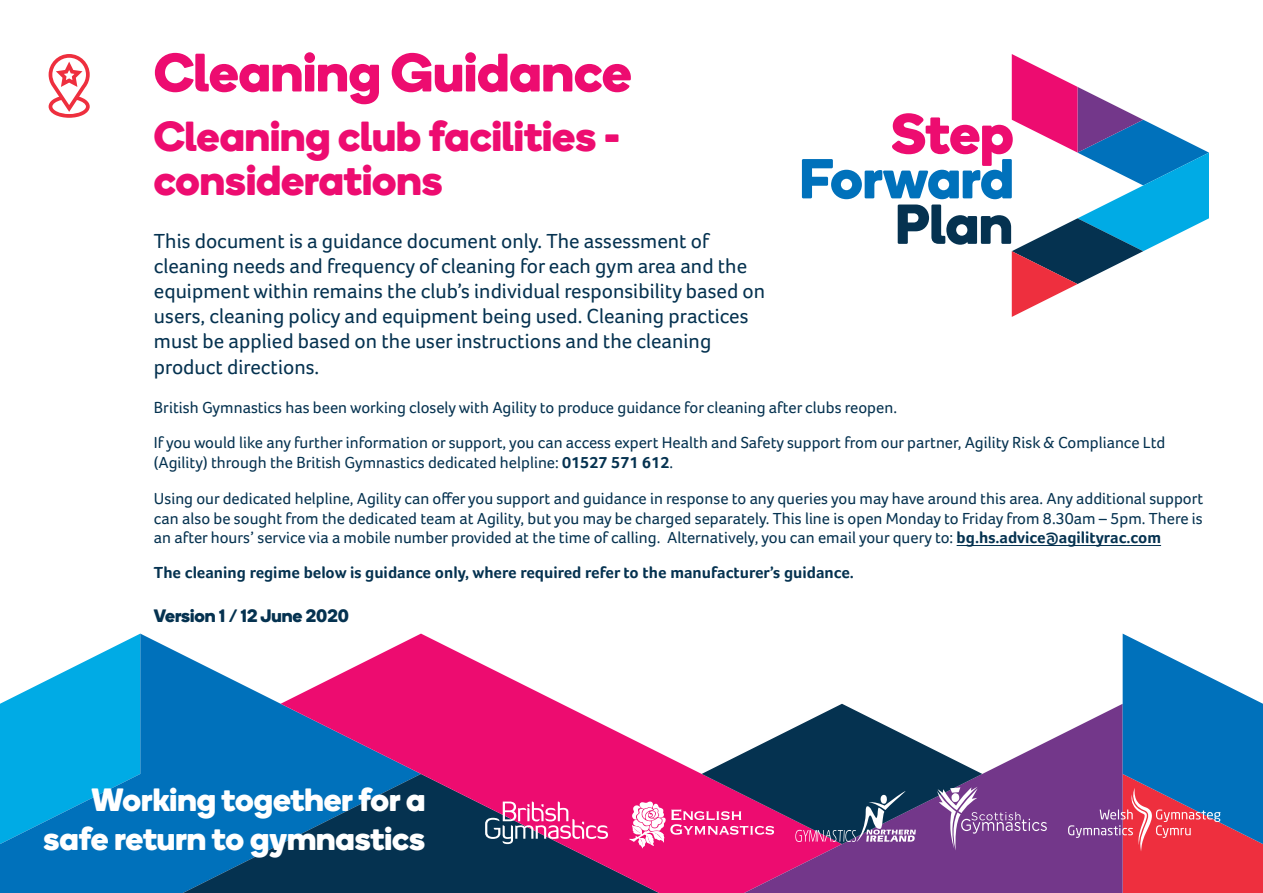
<style>
.page{position:relative;width:1263px;height:893px;background:#fff}
.page>*{position:absolute;margin:0;border:0;box-sizing:border-box;transform-origin:0 0}
.t1{font:700 54px "Boing";color:#ed0c70}
.t2{font:700 42px/43.5px "Boing";color:#ed0c70}
.t3{font:700 32.25px/38.7px "Boing";color:#fff;text-align:right}
.t4{font:21px/25.2px "Foco";color:#053250}
.t5{font:700 18px "Boing";color:#053250}
.t6{font:16.5px/19.8px "Foco";color:#053250}
.t7{font:700 16.5px "Foco";color:#053250}
.s1{font-weight:700}
</style>
<div class="page">
<svg style="left:802px;top:54px;width:407px;height:263px"></svg>
<hr style="left:957px;top:545px;width:204px;height:1px;background:#053250">
<svg style="left:49px;top:54px;width:41px;height:64px"></svg>
<svg style="left:0;top:634px;width:281px;height:259px;fill:#0071bb"></svg>
<svg style="left:183px;top:774px;width:98px;height:119px;background:#0164a5"></svg>
<svg style="left:281px;top:634px;width:561px;height:259px"></svg>
<svg style="left:744px;top:731px;width:324px;height:162px;background:#813387"></svg>
<svg style="left:1068px;top:634px;width:195px;height:259px"></svg>
<svg style="left:629px;top:704px;width:418px;height:146px"></svg>
<svg style="left:485px;top:801px;width:123px;height:43px;background:#c04888"></svg>
<p class="t1" style="left:154px;top:34px;width:479px">Cleaning Guidance</p>
<p class="t2" style="left:154px;top:114px;width:468px">Cleaning club facilities - considerations</p>
<p class="t4" style="left:154px;top:228px;width:613px">This document is a guidance document only. The assessment of cleaning needs and frequency of cleaning for each gym area and the equipment within remains the club’s individual responsibility based on users, cleaning policy and equipment being used. Cleaning practices must be applied based on the user instructions and the cleaning product directions.</p>
<p class="t6" style="left:154px;top:397px;width:745px">British Gymnastics has been working closely with Agility to produce guidance for cleaning after clubs reopen.</p>
<p class="t6" style="left:154px;top:432px;width:1013px">If you would like any further information or support, you can access expert Health and Safety support from our partner, Agility Risk &amp; Compliance Ltd (Agility) through the British Gymnastics dedicated helpline: <span class="s1">01527 571 612</span>.</p>
<p class="t6" style="left:154px;top:488px;width:1051px;text-align:justify">Using our dedicated helpline, Agility can offer you support and guidance in response to any queries you may have around this area. Any additional support can also be sought from the dedicated team at Agility, but you may be charged separately. This line is open Monday to Friday from 8.30am – 5pm. There is an after hours’ service via a mobile number provided at the time of calling. Alternatively, you can email your query to: <span class="s1">bg.hs.advice@agilityrac.com</span></p>
<p class="t7" style="left:154px;top:563px;width:701px">The cleaning regime below is guidance only, where required refer to the manufacturer’s guidance.</p>
<p class="t5" style="left:154px;top:602px;width:197px">Version 1 / 12 June 2020</p>
<p class="t3" style="left:44px;top:779px;width:383px">Working together for a safe return to gymnastics</p>
</div>
